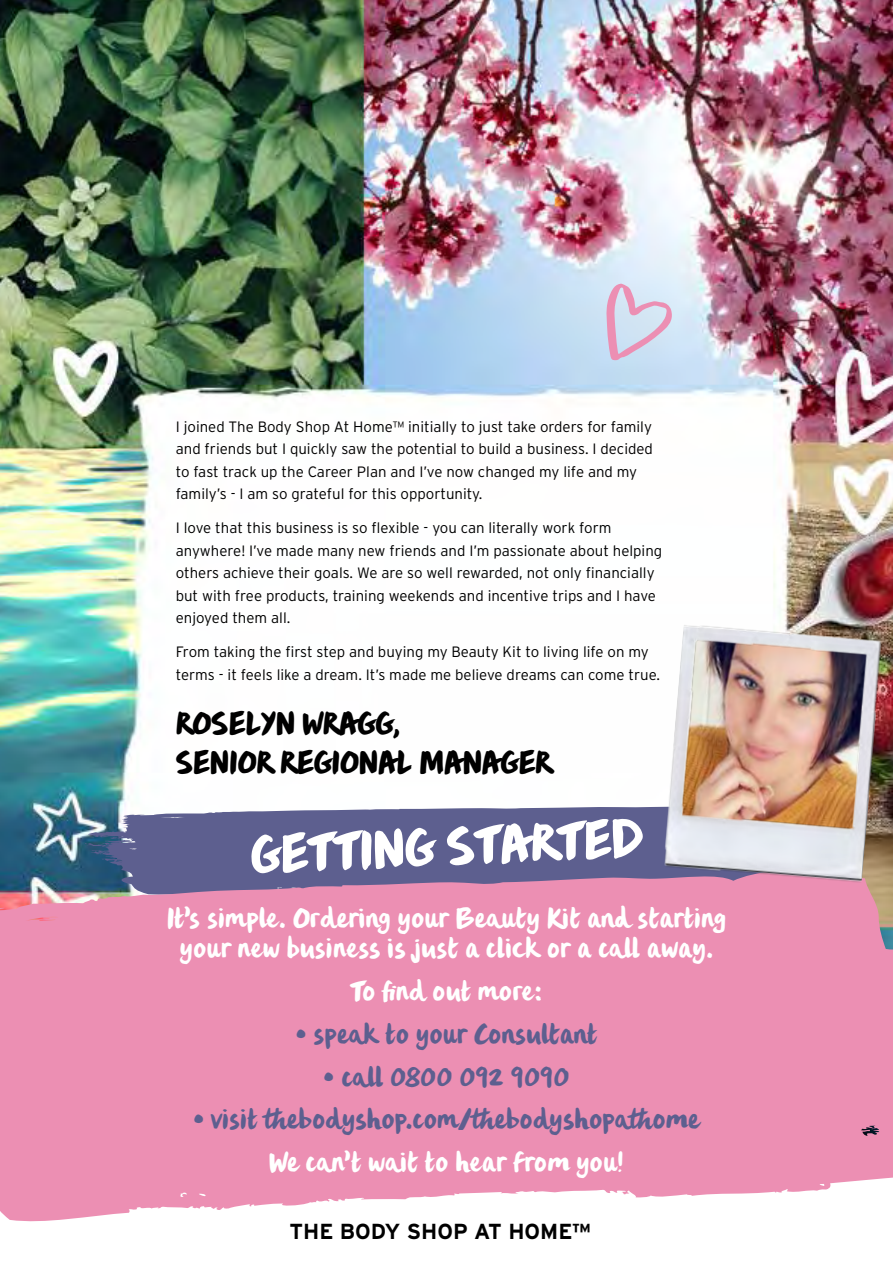
<style>
.page{position:relative;width:893px;height:1263px;background:#fff}
.page>*{position:absolute;margin:0;border:0;box-sizing:border-box;transform-origin:0 0}
.t1{font:49.5px "TBS Wild Reine";color:#fff}
.t2{font:30px/39px "TBS Wild Reine";color:#000}
.t3{font:27px/30px "TBS Wild Reine";color:#fff;text-align:center}
.t4{font:27px "TBS Wild Reine";color:#5d5f8f}
.t5{font:700 21.75px "Interstate";color:#000}
.t6{font:300 15px/22.5px "Interstate";color:#000}
</style>
<div class="page">
<img style="left:0;top:0;width:893px;height:866px">
<svg style="left:606px;top:284px;width:67px;height:76px;background:#d8cde3"></svg>
<svg style="left:80px;top:804px;width:581px;height:62px;background:#6a6e98"></svg>
<svg style="left:0;top:866px;width:893px;height:356px;background:#e694b6"></svg>
<img style="left:661px;top:602px;width:224px;height:304px">
<p class="t6" style="left:176px;top:415px;width:479px">I joined The Body Shop At Home™ initially to just take orders for family and friends but I quickly saw the potential to build a business. I decided to fast track up the Career Plan and I’ve now changed my life and my family’s - I am so grateful for this opportunity.</p>
<p class="t6" style="left:176px;top:516px;width:488px">I love that this business is so flexible - you can literally work form anywhere! I’ve made many new friends and I’m passionate about helping others achieve their goals. We are so well rewarded, not only financially but with free products, training weekends and incentive trips and I have enjoyed them all.</p>
<p class="t6" style="left:176px;top:640px;width:486px">From taking the first step and buying my Beauty Kit to living life on my terms - it feels like a dream. It’s made me believe dreams can come true.</p>
<h2 class="t2" style="left:176px;top:704px;width:377px">ROSELYN WRAGG,<br>SENIOR REGIONAL MANAGER</h2>
<h1 class="t1" style="left:249px;top:819px;width:394px;rotate:-2deg">GETTING STARTED</h1>
<h3 class="t3" style="left:167px;top:904px;width:561px">It’s simple. Ordering your Beauty Kit and starting your new business is just a click or a call away.</h3>
<h3 class="t3" style="left:350px;top:977px;width:193px">To find out more:</h3>
<h3 class="t4" style="left:295px;top:1016px;width:304px">• speak to your Consultant</h3>
<h3 class="t4" style="left:323px;top:1058px;width:248px">• call 0800 092 9090</h3>
<h3 class="t4" style="left:193px;top:1101px;width:508px">• visit thebodyshop.com/thebodyshopathome</h3>
<h3 class="t3" style="left:269px;top:1148px;width:356px">We can’t wait to hear from you!</h3>
<h3 class="t5" style="left:289px;top:1218px;width:303px">THE BODY SHOP AT HOME™</h3>
</div>
